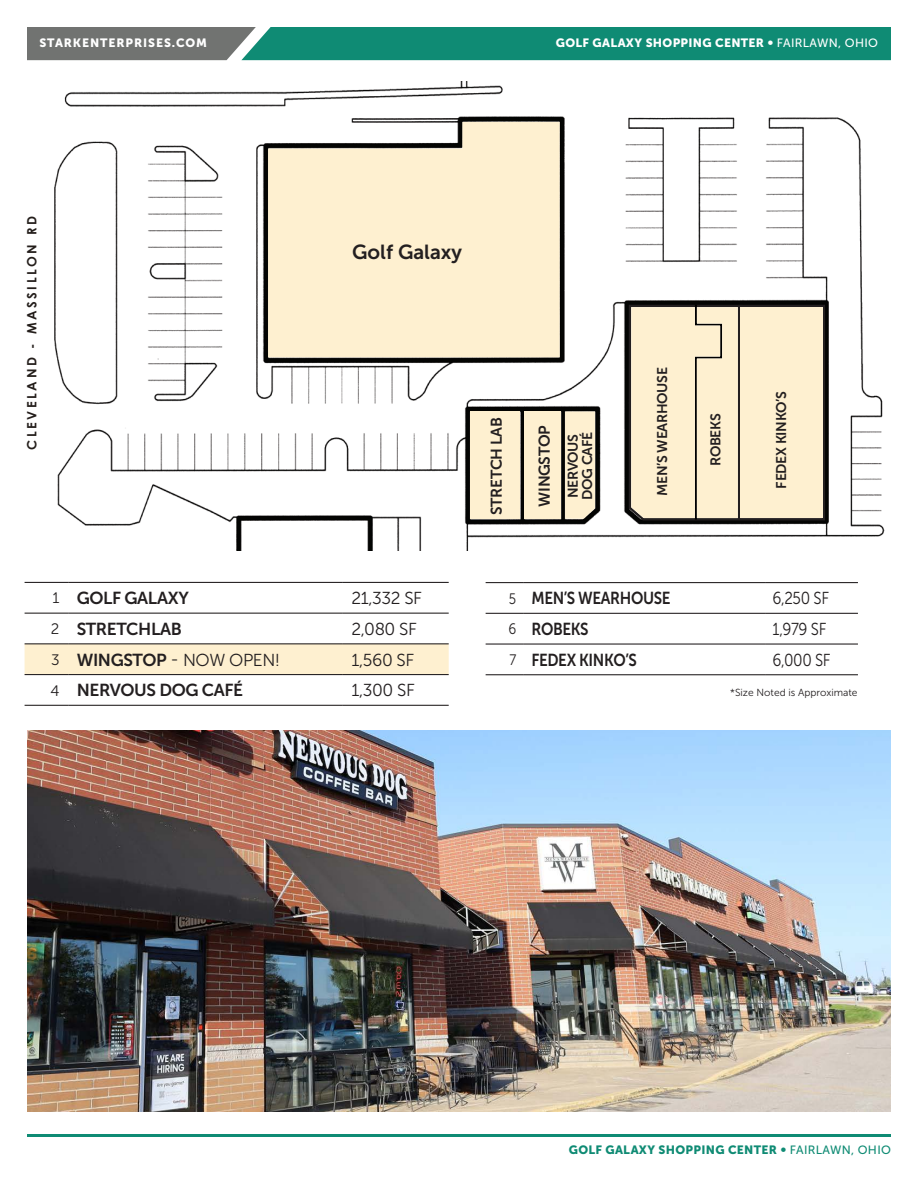
<style>
.page{position:relative;width:918px;height:1188px;background:#fff}
.page>*{position:absolute;margin:0;border:0;box-sizing:border-box;transform-origin:0 0}
.t1{font:20.25px "Museo Sans 700";color:#231f20}
.t2{font:17.25px "Museo Sans 300";letter-spacing:-.025em;color:#231f20}
.t3{font:17.25px "Museo Sans 700";letter-spacing:-.025em;color:#231f20}
.t4{font:17.25px "Museo Sans 700";letter-spacing:-.025em;color:#231f20;scale:.88 1}
.t5{font:17.25px "Museo Sans 300";letter-spacing:-.025em;color:#231f20;scale:.88 1}
.t6{font:15.6px "Museo Sans 700";letter-spacing:-.025em;color:#231f20}
.t7{font:15.45px "Museo Sans 700";letter-spacing:-.025em;color:#231f20}
.t8{font:15.15px "Museo Sans 300";color:#231f20;scale:.88 1}
.t9{font:14.1px/14.1px "Museo Sans 700";letter-spacing:-.025em;color:#231f20}
.t10{font:700 12.9px "Century Gothic";letter-spacing:.2em;color:#241e1b}
.t11{font:12px "Museo Sans 900";letter-spacing:.035em;color:#fff}
.t12{font:12px "Museo Sans 900";letter-spacing:.025em;color:#0f8b74}
.t13{font:12px "Museo Sans 900";letter-spacing:.075em;color:#fff}
.t14{font:10.2px "Museo Sans 300";color:#231f20}
.s1{font-family:"Museo Sans 500"}
.s2{font-family:"Museo Sans 300";font-size:15.15px}
.s3{font-size:15.15px}
.s4{font-family:"Museo Sans 700"}
</style>
<div class="page">
<svg style="left:27px;top:27px;width:864px;height:33px;background:#2b8775"></svg>
<hr style="left:27px;top:1134px;width:864px;height:3px;background:#0f8b74">
<img style="left:54px;top:81px;width:831px;height:470px">
<img style="left:27px;top:730px;width:864px;height:382px">
<div style="left:470px;top:411px;width:50px;height:108px;background:#fef0d0"></div>
<svg style="left:268px;top:122px;width:292px;height:235px;background:#f9eccf"></svg>
<div style="left:525px;top:411px;width:36px;height:108px;background:#fef0d0"></div>
<div style="left:565px;top:411px;width:30px;height:108px;background:#fef0d0"></div>
<svg style="left:627px;top:303px;width:199px;height:219px;background:#e8dbbe"></svg>
<div style="left:25px;top:644px;width:424px;height:30px;background:#fef0d0"></div>
<hr style="left:25px;top:643px;width:43px;height:1px;background:#231f20">
<hr style="left:68px;top:643px;width:275px;height:1px;background:#231f20">
<hr style="left:343px;top:643px;width:106px;height:1px;background:#231f20">
<hr style="left:25px;top:674px;width:43px;height:1px;background:#231f20">
<hr style="left:68px;top:674px;width:275px;height:1px;background:#231f20">
<hr style="left:343px;top:674px;width:106px;height:1px;background:#231f20">
<hr style="left:25px;top:705px;width:43px;height:1px;background:#231f20">
<hr style="left:68px;top:705px;width:275px;height:1px;background:#231f20">
<hr style="left:343px;top:705px;width:106px;height:1px;background:#231f20">
<hr style="left:25px;top:582px;width:43px;height:1px;background:#231f20">
<hr style="left:68px;top:582px;width:275px;height:1px;background:#231f20">
<hr style="left:343px;top:582px;width:106px;height:1px;background:#231f20">
<hr style="left:25px;top:613px;width:43px;height:1px;background:#231f20">
<hr style="left:68px;top:613px;width:275px;height:1px;background:#231f20">
<hr style="left:343px;top:613px;width:106px;height:1px;background:#231f20">
<hr style="left:486px;top:582px;width:38px;height:1px;background:#231f20">
<hr style="left:524px;top:582px;width:241px;height:1px;background:#231f20">
<hr style="left:765px;top:582px;width:93px;height:1px;background:#231f20">
<hr style="left:486px;top:613px;width:38px;height:1px;background:#231f20">
<hr style="left:524px;top:613px;width:241px;height:1px;background:#231f20">
<hr style="left:765px;top:613px;width:93px;height:1px;background:#231f20">
<hr style="left:486px;top:643px;width:38px;height:2px;background:#231f20">
<hr style="left:524px;top:643px;width:241px;height:2px;background:#231f20">
<hr style="left:765px;top:643px;width:93px;height:2px;background:#231f20">
<hr style="left:486px;top:674px;width:38px;height:1px;background:#231f20">
<hr style="left:524px;top:674px;width:241px;height:1px;background:#231f20">
<hr style="left:765px;top:674px;width:93px;height:1px;background:#231f20">
<p class="t13" style="left:39px;top:36px;width:169px">STARKENTERPRISES.COM</p>
<p class="t11" style="left:556px;top:36px;width:324px">GOLF GALAXY SHOPPING CENTER • <span class="s1">FAIRLAWN, OHIO</span></p>
<p class="t10" style="left:24px;top:450px;width:235px;rotate:-90deg">CLEVELAND - MASSILLON RD</p>
<p class="t1" style="left:352px;top:240px;width:111px">Golf Galaxy</p>
<p class="t7" style="left:488px;top:515px;width:99px;rotate:-90deg">STRETCH LAB</p>
<p class="t6" style="left:536px;top:507px;width:83px;rotate:-90deg">WINGSTOP</p>
<p class="t9" style="left:566px;top:500px;width:69px;rotate:-90deg">NERVOUS<br>DOG CAFÉ</p>
<p class="t9" style="left:655px;top:496px;width:130px;rotate:-90deg">MEN’S WEARHOUSE</p>
<p class="t9" style="left:709px;top:466px;width:54px;rotate:-90deg">ROBEKS</p>
<p class="t9" style="left:774px;top:489px;width:99px;rotate:-90deg">FEDEX KINKO’S</p>
<p class="t3" style="left:52px;top:589px;width:138px"><span class="s2">1</span> GOLF GALAXY</p>
<p class="t2" style="left:352px;top:589px;width:72px">21,332 SF</p>
<p class="t3" style="left:51px;top:619px;width:133px"><span class="s2">2</span> STRETCHLAB</p>
<p class="t2" style="left:352px;top:620px;width:67px">2,080 SF</p>
<p class="t2" style="left:51px;top:650px;width:231px"><span class="s3">3</span> <span class="s4">WINGSTOP</span> - NOW OPEN!</p>
<p class="t2" style="left:352px;top:650px;width:64px">1,560 SF</p>
<p class="t3" style="left:50px;top:681px;width:194px"><span class="s2">4</span> NERVOUS DOG CAFÉ</p>
<p class="t2" style="left:352px;top:681px;width:65px">1,300 SF</p>
<p class="t8" style="left:509px;top:590px;width:10px">5</p>
<p class="t4" style="left:531px;top:589px;width:160px">MEN’S WEARHOUSE</p>
<p class="t5" style="left:773px;top:589px;width:66px">6,250 SF</p>
<p class="t8" style="left:508px;top:621px;width:10px">6</p>
<p class="t4" style="left:531px;top:620px;width:66px">ROBEKS</p>
<p class="t5" style="left:773px;top:620px;width:63px">1,979 SF</p>
<p class="t8" style="left:509px;top:652px;width:9px">7</p>
<p class="t4" style="left:531px;top:650px;width:121px">FEDEX KINKO’S</p>
<p class="t5" style="left:773px;top:651px;width:68px">6,000 SF</p>
<p class="t14" style="left:730px;top:687px;width:129px">*Size Noted is Approximate</p>
<p class="t12" style="left:569px;top:1143px;width:324px">GOLF GALAXY SHOPPING CENTER • <span class="s1">FAIRLAWN, OHIO</span></p>
</div>
